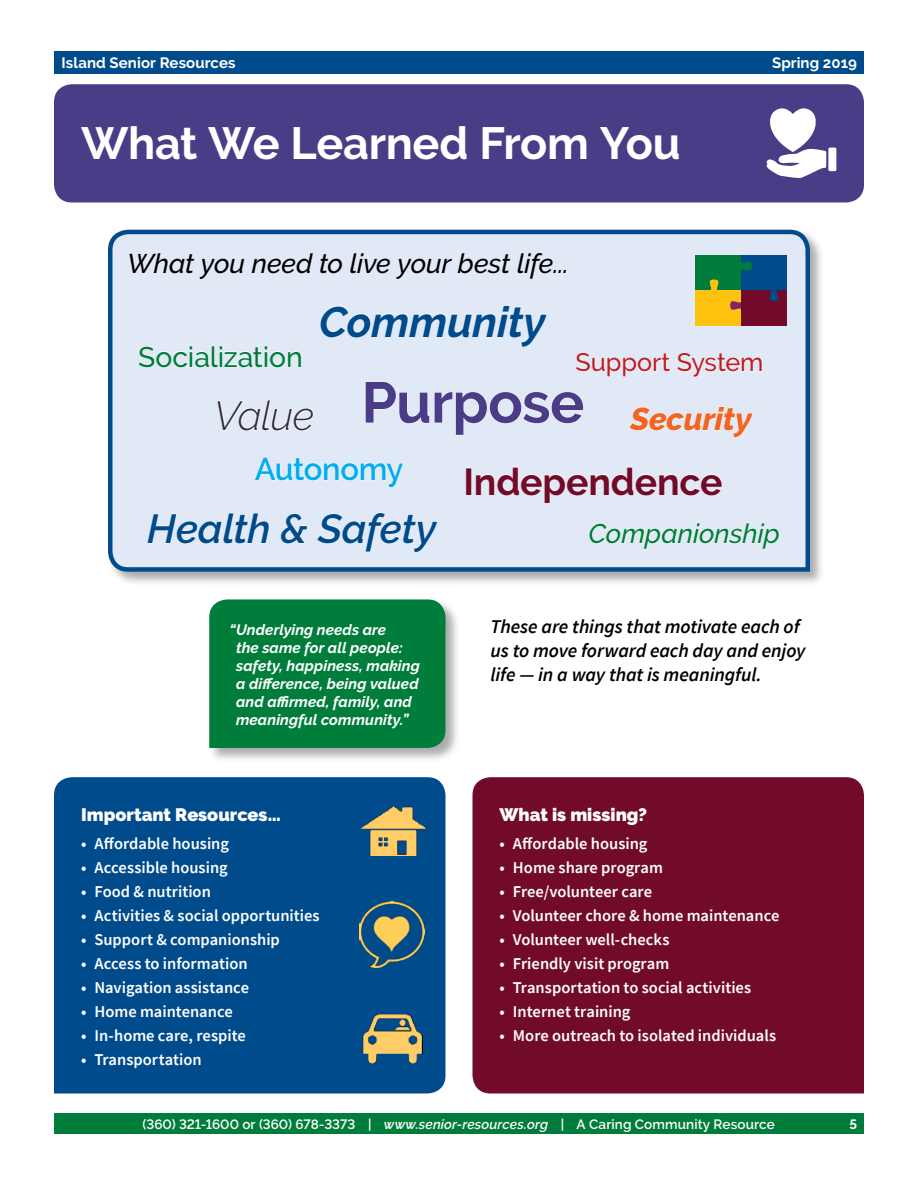
<style>
.page{position:relative;width:918px;height:1188px;background:#fff}
.page>*{position:absolute;margin:0;border:0;box-sizing:border-box;transform-origin:0 0}
.t1{font:700 57.3px "Raleway";letter-spacing:-.01em;color:#4b3c87}
.t2{font:700 45px "Raleway";letter-spacing:-.005em;color:#fff}
.t3{font:italic 700 42.6px "Raleway";letter-spacing:-.005em;color:#004b8c}
.t4{font:italic 600 40.5px "Raleway";letter-spacing:-.005em;color:#004b8c}
.t5{font:700 37.5px "Raleway";letter-spacing:-.005em;color:#720b29}
.t6{font:italic 800 31.5px "Raleway";letter-spacing:-.005em;color:#f26522}
.t7{font:600 31.5px "Raleway";letter-spacing:-.02em;color:#00aeef}
.t8{font:500 28.35px "Raleway";letter-spacing:-.005em;color:#007d3b}
.t9{font:italic 500 27px "Raleway";letter-spacing:-.005em;color:#000}
.t10{font:italic 500 27px "Raleway";color:#007d3b}
.t11{font:500 25.2px "Raleway";letter-spacing:-.005em;color:#be1f24}
.t12{font:italic 600 19.5px/24px "Source Sans Pro";letter-spacing:-.005em;color:#000}
.t13{font:900 18px "Raleway";color:#fff}
.t14{font:600 16.5px "Source Sans Pro";color:#fff}
.t15{font:italic 700 15px/18px "Raleway";letter-spacing:.01em;color:#fff}
.t16{font:700 15px "Raleway";letter-spacing:.005em;color:#fff}
.t17{font:600 13.5px "Raleway";letter-spacing:.01em;color:#fff}
.t18{font:700 13.5px "Raleway";color:#fff}
.s1{font-style:italic}
</style>
<div class="page">
<div style="left:106px;top:228px;width:719px;height:359px;background:#000;opacity:.33"></div>
<svg style="left:106px;top:228px;width:706px;height:346px;background:#ccd9eb"></svg>
<div style="left:54px;top:1113px;width:810px;height:21px;background:#007d3b"></div>
<div style="left:54px;top:51px;width:810px;height:22px;background:#004b8c"></div>
<div style="left:54px;top:84px;width:810px;height:119px;background:#4b3c87;border-radius:18px"></div>
<div style="left:54px;top:777px;width:392px;height:317px;background:#004b8c"></div>
<div style="left:472px;top:777px;width:392px;height:317px;background:#720b29"></div>
<div style="left:466px;top:468px;width:6px;height:27px;border:1px solid #fff"></div>
<svg style="left:475px;top:466px;width:248px;height:45px;background:#e4eaf6"></svg>
<svg style="left:254px;top:457px;width:150px;height:31px"></svg>
<svg style="left:147px;top:512px;width:123px;height:35px"></svg>
<svg style="left:280px;top:513px;width:29px;height:31px"></svg>
<svg style="left:316px;top:512px;width:122px;height:41px"></svg>
<svg style="left:589px;top:522px;width:191px;height:28px"></svg>
<div style="left:828px;top:148px;width:8px;height:23px;background:#fff;border-radius:2px"></div>
<svg style="left:766px;top:108px;width:60px;height:70px"></svg>
<div style="left:696px;top:255px;width:45px;height:35px;background:#007d3b"></div>
<div style="left:741px;top:255px;width:45px;height:35px;background:#004b8c"></div>
<div style="left:741px;top:290px;width:45px;height:35px;background:#720b29"></div>
<svg style="left:741px;top:261px;width:11px;height:10px"></svg>
<svg style="left:138px;top:280px;width:643px;height:162px;background:#dfe4ee"></svg>
<img style="left:362px;top:806px;width:63px;height:50px">
<img style="left:360px;top:902px;width:65px;height:65px">
<img style="left:362px;top:1013px;width:60px;height:51px">
<div style="left:208px;top:598px;width:252px;height:165px;background:#000;opacity:.33"></div>
<div style="left:209px;top:599px;width:237px;height:149px;background:#007d3b"></div>
<p class="t16" style="left:61px;top:54px;width:176px">Island Senior Resources</p>
<p class="t16" style="left:772px;top:54px;width:86px">Spring 2019</p>
<h2 class="t2" style="left:81px;top:117px;width:601px">What We Learned From You</h2>
<h3 class="t9" style="left:127px;top:248px;width:443px">What you need to live your best life...</h3>
<h3 class="t3" style="left:319px;top:297px;width:228px">Community</h3>
<h1 class="t1" style="left:214px;top:370px;width:372px"><sub>Value</sub> Purpose</h1>
<h3 class="t5" style="left:463px;top:460px;width:261px">Independence</h3>
<h3 class="t8" style="left:138px;top:340px;width:166px">Socialization</h3>
<h3 class="t11" style="left:576px;top:348px;width:190px">Support System</h3>
<h3 class="t6" style="left:630px;top:401px;width:123px">Security</h3>
<h3 class="t7" style="left:255px;top:451px;width:150px">Autonomy</h3>
<h3 class="t4" style="left:147px;top:505px;width:291px">Health &amp; Safety</h3>
<h3 class="t10" style="left:589px;top:518px;width:193px">Companionship</h3>
<p class="t15" style="left:236px;top:621px;width:185px;text-indent:-7px">“Underlying needs are<br>the same for all people: safety, happiness, making a difference, being valued and affirmed, family, and meaningful community.”</p>
<p class="t13" style="left:81px;top:804px;width:201px">Important Resources…</p>
<p class="t14" style="left:81px;top:833px;width:150px">• Affordable housing</p>
<p class="t14" style="left:81px;top:857px;width:148px">• Accessible housing</p>
<p class="t14" style="left:81px;top:881px;width:131px">• Food &amp; nutrition</p>
<p class="t14" style="left:81px;top:905px;width:240px">• Activities &amp; social opportunities</p>
<p class="t14" style="left:81px;top:929px;width:200px">• Support &amp; companionship</p>
<p class="t14" style="left:81px;top:953px;width:168px">• Access to information</p>
<p class="t14" style="left:81px;top:977px;width:170px">• Navigation assistance</p>
<p class="t14" style="left:81px;top:1001px;width:153px">• Home maintenance</p>
<p class="t14" style="left:81px;top:1025px;width:166px">• In-home care, respite</p>
<p class="t14" style="left:81px;top:1049px;width:122px">• Transportation</p>
<p class="t12" style="left:490px;top:614px;width:316px">These are things that motivate each of us to move forward each day and enjoy life — in a way that is meaningful.</p>
<p class="t13" style="left:500px;top:804px;width:149px">What is missing?</p>
<p class="t14" style="left:500px;top:833px;width:150px">• Affordable housing</p>
<p class="t14" style="left:500px;top:857px;width:165px">• Home share program</p>
<p class="t14" style="left:500px;top:881px;width:154px">• Free/volunteer care</p>
<p class="t14" style="left:500px;top:905px;width:282px">• Volunteer chore &amp; home maintenance</p>
<p class="t14" style="left:500px;top:929px;width:171px">• Volunteer well-checks</p>
<p class="t14" style="left:500px;top:953px;width:171px">• Friendly visit program</p>
<p class="t14" style="left:500px;top:977px;width:253px">• Transportation to social activities</p>
<p class="t14" style="left:500px;top:1001px;width:132px">• Internet training</p>
<p class="t14" style="left:500px;top:1025px;width:278px">• More outreach to isolated individuals</p>
<p class="t17" style="left:143px;top:1116px;width:634px">(360) 321-1600 or (360) 678-3373 | <span class="s1">www.senior-resources.org</span> | A Caring Community Resource</p>
<p class="t18" style="left:849px;top:1116px;width:9px">5</p>
</div>
